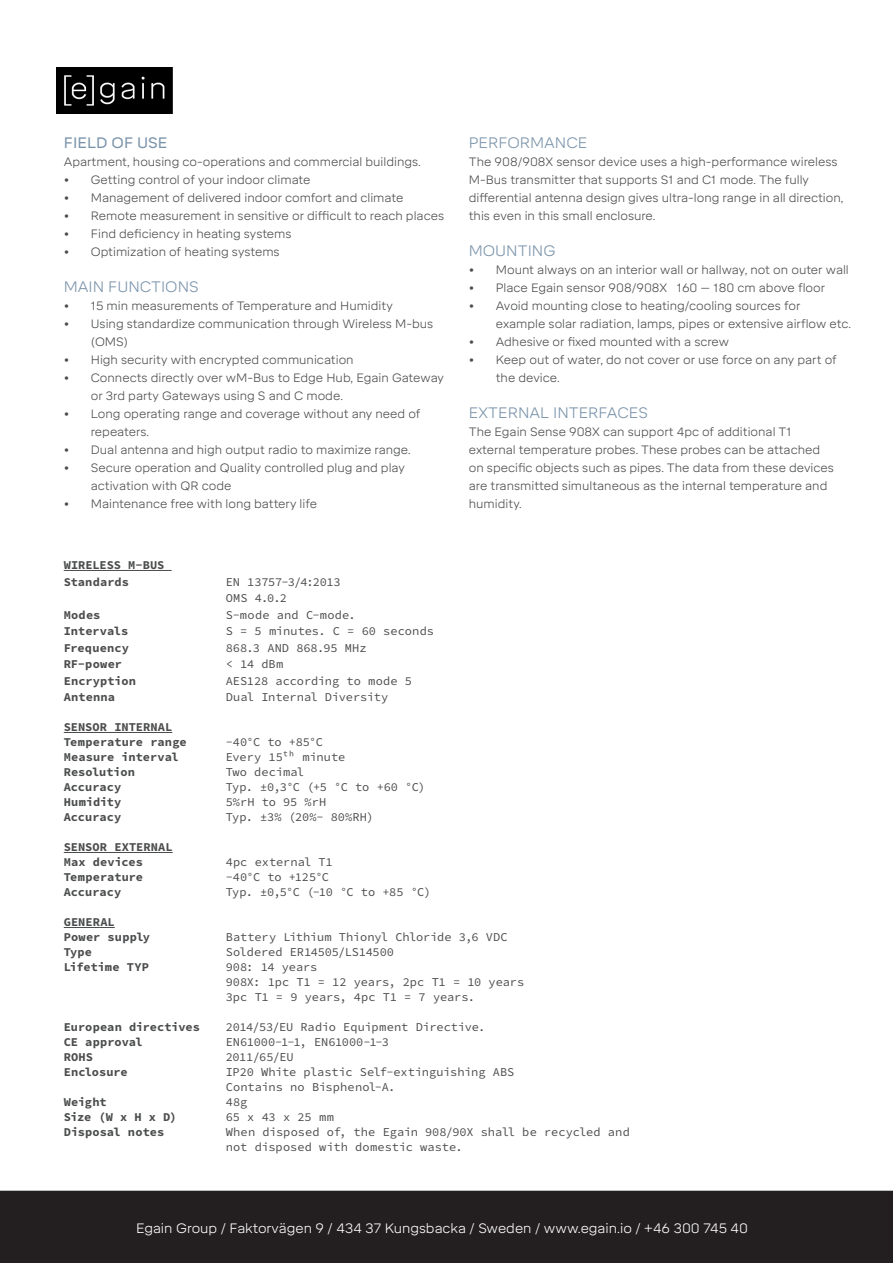
<style>
.page{position:relative;width:893px;height:1263px;background:#fff}
.page>*{position:absolute;margin:0;border:0;box-sizing:border-box;transform-origin:0 0}
.t1{font:300 15px "Mikro";color:#7a93aa}
.t2{font:15px "Mikro";color:#7a93aa}
.t3{font:300 13.5px "Mikro";color:#fff}
.t4{font:300 12px/18px "Mikro";color:#4b4c4d}
.tekniktext{font:12px/15px "Source Code Pro";letter-spacing:-.005em;color:#4b4c4d}
.tekniktext-2{font:700 12px/15px "Source Code Pro";letter-spacing:.005em;color:#4b4c4d}
.tekniktext-3{font:12px "Source Code Pro";letter-spacing:-.025em;color:#4b4c4d}
.tekniktext-4{font:12px "Source Code Pro";letter-spacing:.02em;color:#4b4c4d}
</style>
<div class="page">
<img style="left:57px;top:68px;width:115px;height:45px">
<hr style="left:64px;top:570px;width:108px;height:1px;background:#4b4c4d">
<hr style="left:64px;top:732px;width:108px;height:1px;background:#4b4c4d">
<hr style="left:64px;top:852px;width:109px;height:1px;background:#4b4c4d">
<hr style="left:64px;top:927px;width:51px;height:1px;background:#4b4c4d">
<div style="left:0;top:1191px;width:893px;height:72px;background:#231f20"></div>
<p class="t2" style="left:64px;top:134px;width:105px">FIELD OF USE</p>
<p class="t4" style="left:64px;top:153px;width:359px">Apartment, housing co-operations and commercial buildings.</p>
<p class="t4" style="left:64px;top:171px;width:248px">• Getting control of your indoor climate</p>
<p class="t4" style="left:64px;top:189px;width:341px">• Management of delivered indoor comfort and climate</p>
<p class="t4" style="left:64px;top:207px;width:382px">• Remote measurement in sensitive or difficult to reach places</p>
<p class="t4" style="left:64px;top:225px;width:229px">• Find deficiency in heating systems</p>
<p class="t4" style="left:64px;top:243px;width:217px">• Optimization of heating systems</p>
<p class="t1" style="left:64px;top:278px;width:136px">MAIN FUNCTIONS</p>
<p class="t4" style="left:64px;top:297px;width:331px">• 15 min measurements of Temperature and Humidity</p>
<p class="t4" style="left:91px;top:315px;width:344px;text-indent:-27px">• Using standardize communication through Wireless M-bus (OMS)</p>
<p class="t4" style="left:64px;top:351px;width:291px">• High security with encrypted communication</p>
<p class="t4" style="left:91px;top:369px;width:355px;text-indent:-27px">• Connects directly over wM-Bus to Edge Hub, Egain Gateway or 3rd party Gateways using S and C mode.</p>
<p class="t4" style="left:91px;top:405px;width:331px;text-indent:-27px">• Long operating range and coverage without any need of repeaters.</p>
<p class="t4" style="left:64px;top:441px;width:349px">• Dual antenna and high output radio to maximize range.</p>
<p class="t4" style="left:91px;top:459px;width:316px;text-indent:-27px">• Secure operation and Quality controlled plug and play activation with QR code</p>
<p class="t4" style="left:64px;top:495px;width:255px">• Maintenance free with long battery life</p>
<p class="t1" style="left:469px;top:134px;width:120px">PERFORMANCE</p>
<p class="t4" style="left:469px;top:153px;width:376px">The 908/908X sensor device uses a high-performance wireless M-Bus transmitter that supports S1 and C1 mode. The fully differential antenna design gives ultra-long range in all direction, this even in this small enclosure.</p>
<p class="t1" style="left:469px;top:242px;width:88px">MOUNTING</p>
<p class="t4" style="left:469px;top:261px;width:382px">• Mount always on an interior wall or hallway, not on outer wall</p>
<p class="t4" style="left:469px;top:279px;width:358px">• Place Egain sensor 908/908X 160 – 180 cm above floor</p>
<p class="t4" style="left:496px;top:297px;width:357px;text-indent:-27px">• Avoid mounting close to heating/cooling sources for example solar radiation, lamps, pipes or extensive airflow etc.</p>
<p class="t4" style="left:469px;top:333px;width:262px">• Adhesive or fixed mounted with a screw</p>
<p class="t4" style="left:496px;top:351px;width:342px;text-indent:-27px">• Keep out of water, do not cover or use force on any part of the device.</p>
<p class="t1" style="left:469px;top:404px;width:181px">EXTERNAL INTERFACES</p>
<p class="t4" style="left:469px;top:423px;width:367px">The Egain Sense 908X can support 4pc of additional T1 external temperature probes. These probes can be attached on specific objects such as pipes. The data from these devices are transmitted simultaneous as the internal temperature and humidity.</p>
<p class="tekniktext-2" style="left:64px;top:558px;width:102px">WIRELESS M-BUS</p>
<p class="tekniktext-2" style="left:64px;top:574px;width:67px">Standards</p>
<p class="tekniktext-3" style="left:226px;top:573px;width:116px">EN 13757-3/4:2013</p>
<p class="tekniktext" style="left:226px;top:591px;width:63px">OMS 4.0.2</p>
<p class="tekniktext-2" style="left:64px;top:607px;width:38px">Modes</p>
<p class="tekniktext-4" style="left:226px;top:606px;width:131px">S-mode and C-mode.</p>
<p class="tekniktext-2" style="left:64px;top:624px;width:66px">Intervals</p>
<p class="tekniktext" style="left:226px;top:624px;width:210px">S = 5 minutes. C = 60 seconds</p>
<p class="tekniktext-2" style="left:64px;top:640px;width:67px">Frequency</p>
<p class="tekniktext" style="left:226px;top:640px;width:142px">868.3 AND 868.95 MHz</p>
<p class="tekniktext-2" style="left:64px;top:657px;width:60px">RF-power</p>
<p class="tekniktext" style="left:226px;top:657px;width:59px">&lt; 14 dBm</p>
<p class="tekniktext-2" style="left:64px;top:673px;width:74px">Encryption</p>
<p class="tekniktext" style="left:226px;top:673px;width:188px">AES128 according to mode 5</p>
<p class="tekniktext-2" style="left:64px;top:690px;width:53px">Antenna</p>
<p class="tekniktext" style="left:226px;top:690px;width:164px">Dual Internal Diversity</p>
<p class="tekniktext-2" style="left:64px;top:720px;width:110px">SENSOR INTERNAL</p>
<p class="tekniktext-2" style="left:64px;top:735px;width:125px">Temperature range</p>
<p class="tekniktext" style="left:226px;top:735px;width:99px">-40°C to +85°C</p>
<p class="tekniktext-2" style="left:64px;top:750px;width:116px">Measure interval</p>
<p class="tekniktext" style="left:226px;top:750px;width:121px">Every 15th minute</p>
<p class="tekniktext-2" style="left:64px;top:765px;width:73px">Resolution</p>
<p class="tekniktext" style="left:226px;top:765px;width:80px">Two decimal</p>
<p class="tekniktext-2" style="left:64px;top:780px;width:59px">Accuracy</p>
<p class="tekniktext" style="left:226px;top:780px;width:201px">Typ. ±0,3°C (+5 °C to +60 °C)</p>
<p class="tekniktext-2" style="left:64px;top:795px;width:59px">Humidity</p>
<p class="tekniktext" style="left:226px;top:795px;width:102px">5%rH to 95 %rH</p>
<p class="tekniktext-2" style="left:64px;top:810px;width:59px">Accuracy</p>
<p class="tekniktext" style="left:226px;top:810px;width:149px">Typ. ±3% (20%- 80%RH)</p>
<p class="tekniktext-2" style="left:64px;top:840px;width:110px">SENSOR EXTERNAL</p>
<p class="tekniktext-2" style="left:64px;top:855px;width:81px">Max devices</p>
<p class="tekniktext" style="left:226px;top:855px;width:108px">4pc external T1</p>
<p class="tekniktext-2" style="left:64px;top:870px;width:81px">Temperature</p>
<p class="tekniktext" style="left:226px;top:870px;width:105px">-40°C to +125°C</p>
<p class="tekniktext-2" style="left:64px;top:885px;width:59px">Accuracy</p>
<p class="tekniktext" style="left:226px;top:885px;width:207px">Typ. ±0,5°C (-10 °C to +85 °C)</p>
<p class="tekniktext-2" style="left:64px;top:915px;width:88px">GENERAL<br>Power supply</p>
<p class="tekniktext" style="left:226px;top:930px;width:283px">Battery Lithium Thionyl Chloride 3,6 VDC</p>
<p class="tekniktext-2" style="left:64px;top:945px;width:30px">Type</p>
<p class="tekniktext" style="left:226px;top:945px;width:170px">Soldered ER14505/LS14500</p>
<p class="tekniktext-2" style="left:64px;top:960px;width:87px">Lifetime TYP</p>
<p class="tekniktext" style="left:226px;top:960px;width:93px">908: 14 years</p>
<p class="tekniktext" style="left:226px;top:975px;width:300px">908X: 1pc T1 = 12 years, 2pc T1 = 10 years</p>
<p class="tekniktext" style="left:226px;top:990px;width:251px">3pc T1 = 9 years, 4pc T1 = 7 years.</p>
<p class="tekniktext-2" style="left:64px;top:1020px;width:138px">European directives</p>
<p class="tekniktext" style="left:226px;top:1020px;width:261px">2014/53/EU Radio Equipment Directive.</p>
<p class="tekniktext-2" style="left:64px;top:1035px;width:80px">CE approval</p>
<p class="tekniktext" style="left:226px;top:1035px;width:165px">EN61000-1-1, EN61000-1-3</p>
<p class="tekniktext-2" style="left:64px;top:1050px;width:31px">ROHS</p>
<p class="tekniktext" style="left:226px;top:1050px;width:69px">2011/65/EU</p>
<p class="tekniktext-2" style="left:64px;top:1065px;width:66px">Enclosure</p>
<p class="tekniktext" style="left:226px;top:1065px;width:290px">IP20 White plastic Self-extinguishing ABS<br>Contains no Bisphenol-A.</p>
<p class="tekniktext-2" style="left:64px;top:1095px;width:45px">Weight</p>
<p class="tekniktext" style="left:226px;top:1095px;width:23px">48g</p>
<p class="tekniktext-2" style="left:64px;top:1110px;width:114px">Size (W x H x D)</p>
<p class="tekniktext" style="left:226px;top:1110px;width:110px">65 x 43 x 25 mm</p>
<p class="tekniktext-2" style="left:64px;top:1125px;width:102px">Disposal notes</p>
<p class="tekniktext" style="left:226px;top:1125px;width:406px">When disposed of, the Egain 908/90X shall be recycled and not disposed with domestic waste.</p>
<p class="t3" style="left:136px;top:1220px;width:614px">Egain Group / Faktorvägen 9 / 434 37 Kungsbacka / Sweden / www.egain.io / +46 300 745 40</p>
</div>
